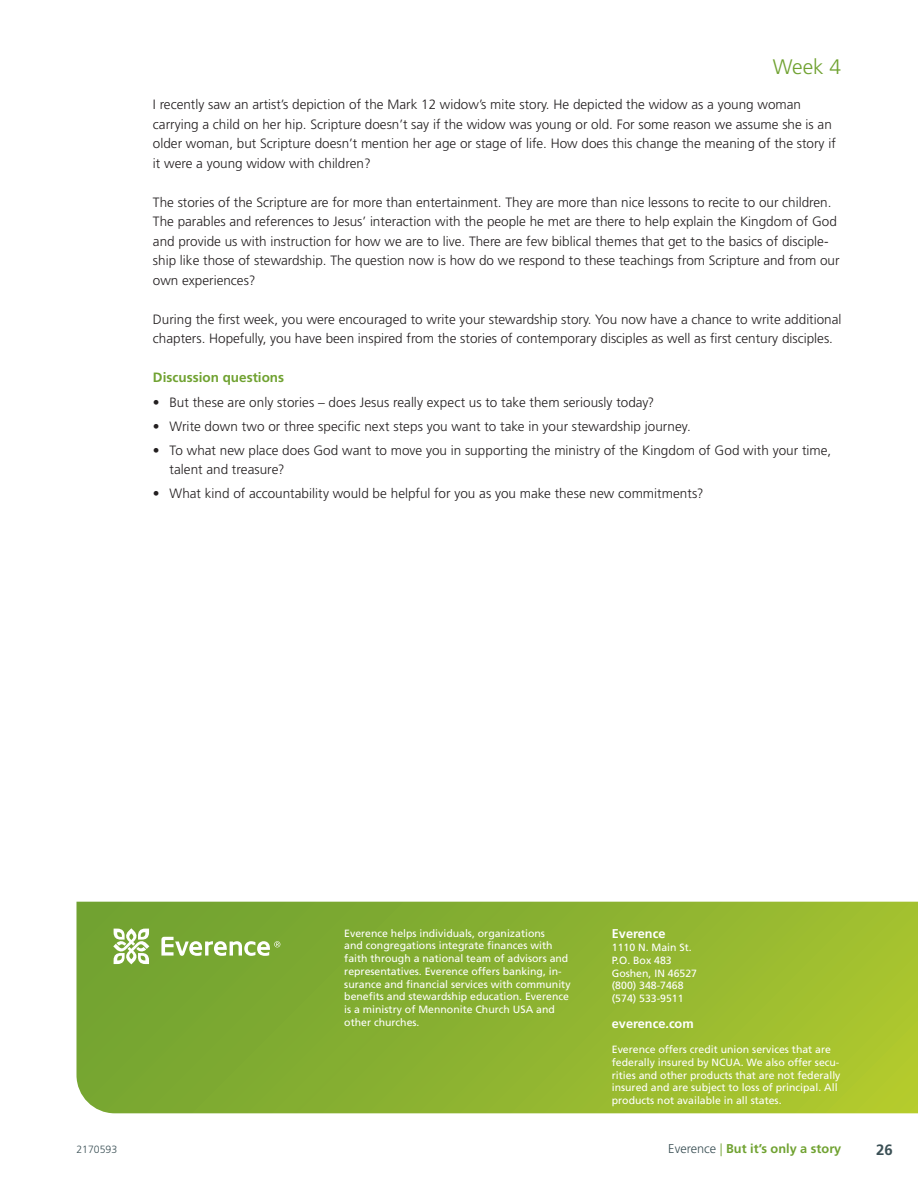
<style>
.page{position:relative;width:918px;height:1188px;background:#fff}
.page>*{position:absolute;margin:0;border:0;box-sizing:border-box;transform-origin:0 0}
.t1{font:300 21px "Frutiger LT Std";color:#70a231}
.t2{font:700 15px "Frutiger LT Std";color:#3b5055}
.t3{font:300 13.5px/19.5px "Frutiger LT Std";color:#231f20}
.t4{font:700 13.5px "Frutiger LT Std";color:#70a231}
.t5{font:700 12.75px "Frutiger LT Std";color:#70a231}
.t6{font:700 12.75px "Frutiger LT Std";color:#fff}
.t7{font:10.5px/12.8px "Frutiger LT Std";color:#fff}
.t8{font:300 10.5px "Frutiger LT Std";color:#3b5055}
.s1{font-weight:300;color:#3b5055}
.s2{font-weight:300}
</style>
<div class="page">
<svg style="left:76px;top:902px;width:842px;height:211px;background:#8db331"></svg>
<svg style="left:113px;top:928px;width:36px;height:36px"></svg>
<svg style="left:161px;top:937px;width:119px;height:19px"></svg>
<h1 class="t1" style="left:773px;top:55px;width:70px">Week 4</h1>
<p class="t3" style="left:153px;top:95px;width:684px">I recently saw an artist’s depiction of the Mark 12 widow’s mite story. He depicted the widow as a young woman carrying a child on her hip. Scripture doesn’t say if the widow was young or old. For some reason we assume she is an older woman, but Scripture doesn’t mention her age or stage of life. How does this change the meaning of the story if it were a young widow with children?</p>
<p class="t3" style="left:153px;top:192px;width:688px">The stories of the Scripture are for more than entertainment. They are more than nice lessons to recite to our children.<br>The parables and references to Jesus’ interaction with the people he met are there to help explain the Kingdom of God and provide us with instruction for how we are to live. There are few biblical themes that get to the basics of disciple&shy;ship like those of stewardship. The question now is how do we respond to these teachings from Scripture and from our own experiences?</p>
<p class="t3" style="left:153px;top:309px;width:690px">During the first week, you were encouraged to write your stewardship story. You now have a chance to write additional chapters. Hopefully, you have been inspired from the stories of contemporary disciples as well as first century disciples.</p>
<p class="t4" style="left:153px;top:369px;width:133px">Discussion questions</p>
<p class="t3" style="left:153px;top:392px;width:503px">• But these are only stories – does Jesus really expect us to take them seriously today?</p>
<p class="t3" style="left:153px;top:416px;width:540px">• Write down two or three specific next steps you want to take in your stewardship journey.</p>
<p class="t3" style="left:169px;top:440px;width:663px;text-indent:-16px">• To what new place does God want to move you in supporting the ministry of the Kingdom of God with your time, talent and treasure?</p>
<p class="t3" style="left:153px;top:484px;width:552px">• What kind of accountability would be helpful for you as you make these new commitments?</p>
<p class="t8" style="left:76px;top:1144px;width:42px">2170593</p>
<p class="t7" style="left:344px;top:927px;width:228px">Everence helps individuals, organizations<br>and congregations integrate finances with faith through a national team of advisors and representatives. Everence offers banking, in&shy;surance and financial services with community benefits and stewardship education. Everence is a ministry of Mennonite Church USA and other churches.</p>
<p class="t6" style="left:612px;top:926px;width:55px">Everence</p>
<p class="t7" style="left:612px;top:941px;width:87px">1110 N. Main St.<br>P.O. Box 483<br>Goshen, IN 46527 (800) 348-7468 (574) 533-9511</p>
<p class="t6" style="left:612px;top:1016px;width:83px">everence.com</p>
<p class="t7" style="left:612px;top:1043px;width:230px">Everence offers credit union services that are federally insured by NCUA. We also offer secu&shy;rities and other products that are not federally insured and are subject to loss of principal. All products not available in all states.</p>
<p class="t5" style="left:668px;top:1141px;width:175px"><span class="s1">Everence</span> <span class="s2">|</span> But it’s only a story</p>
<p class="t2" style="left:876px;top:1141px;width:18px">26</p>
</div>
